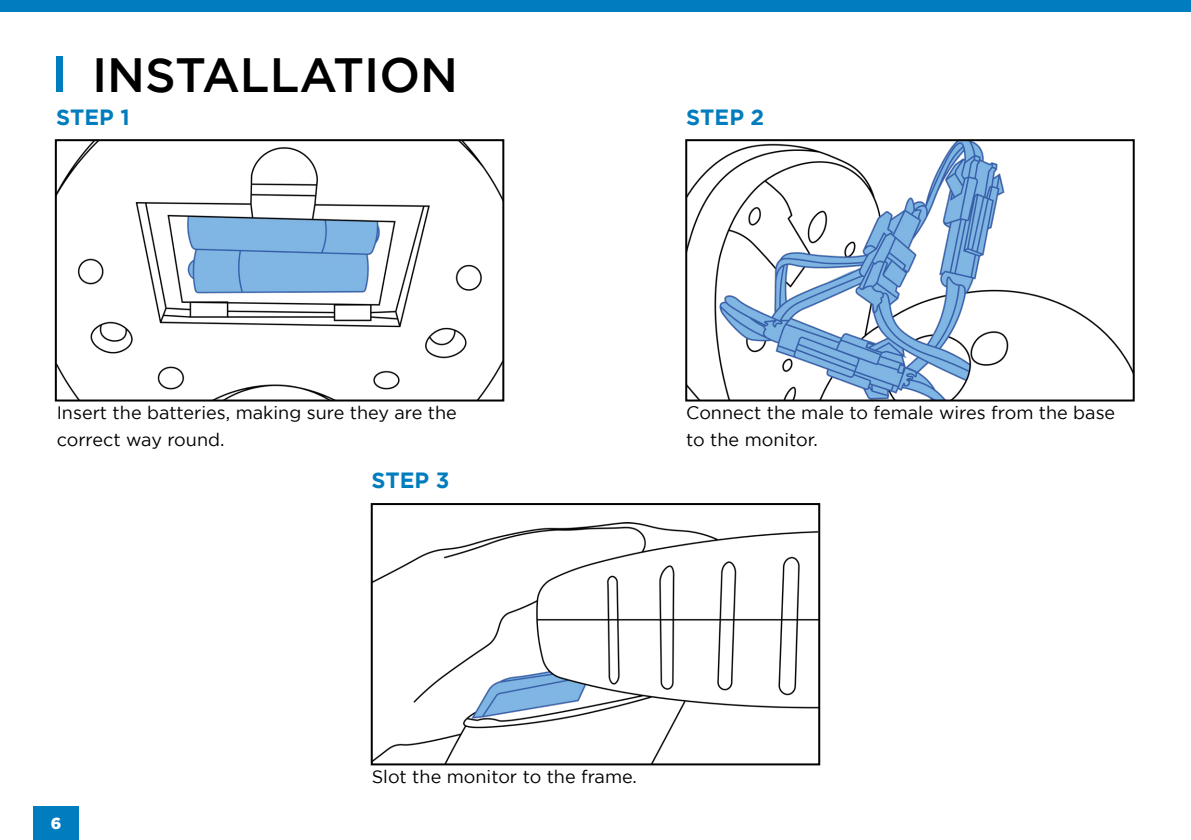
<style>
.page{position:relative;width:1191px;height:840px;background:#fff}
.page>*{position:absolute;margin:0;border:0;box-sizing:border-box;transform-origin:0 0}
.Section_Title{font:500 48px "Gotham";color:#000}
.Feature_Section_Titl{font:700 22px "Gotham";color:#007dbe}
.Paragraph{font:18px/27px "Gotham";color:#000}
.t1{font:900 16px "Gotham";color:#fff}
</style>
<div class="page">
<div style="left:33px;top:806px;width:46px;height:33px;background:#007dbe"></div>
<div style="left:0;top:0;width:1191px;height:11px;background:#007dbe"></div>
<div style="left:57px;top:57px;width:6px;height:35px;background:#007dbe"></div>
<img style="left:58px;top:142px;width:443px;height:256px">
<div style="left:55px;top:139px;width:449px;height:262px;border:2px solid #000"></div>
<img style="left:688px;top:142px;width:443px;height:256px">
<div style="left:685px;top:139px;width:449px;height:262px;border:2px solid #000"></div>
<img style="left:374px;top:522px;width:443px;height:240px">
<div style="left:371px;top:503px;width:449px;height:262px;border:2px solid #000"></div>
<p class="Section_Title" style="left:92px;top:47px;width:367px">INSTALLATION</p>
<p class="Feature_Section_Titl" style="left:56px;top:104px;width:75px">STEP 1</p>
<p class="Feature_Section_Titl" style="left:686px;top:104px;width:80px">STEP 2</p>
<p class="Paragraph" style="left:57px;top:399px;width:401px">Insert the batteries, making sure they are the</p>
<p class="Paragraph" style="left:57px;top:426px;width:169px">correct way round.</p>
<p class="Feature_Section_Titl" style="left:371px;top:467px;width:80px">STEP 3</p>
<p class="Paragraph" style="left:686px;top:399px;width:430px">Connect the male to female wires from the base to the monitor.</p>
<p class="t1" style="left:51px;top:813px;width:12px">6</p>
<p class="Paragraph" style="left:372px;top:762px;width:267px">Slot the monitor to the frame.</p>
</div>
